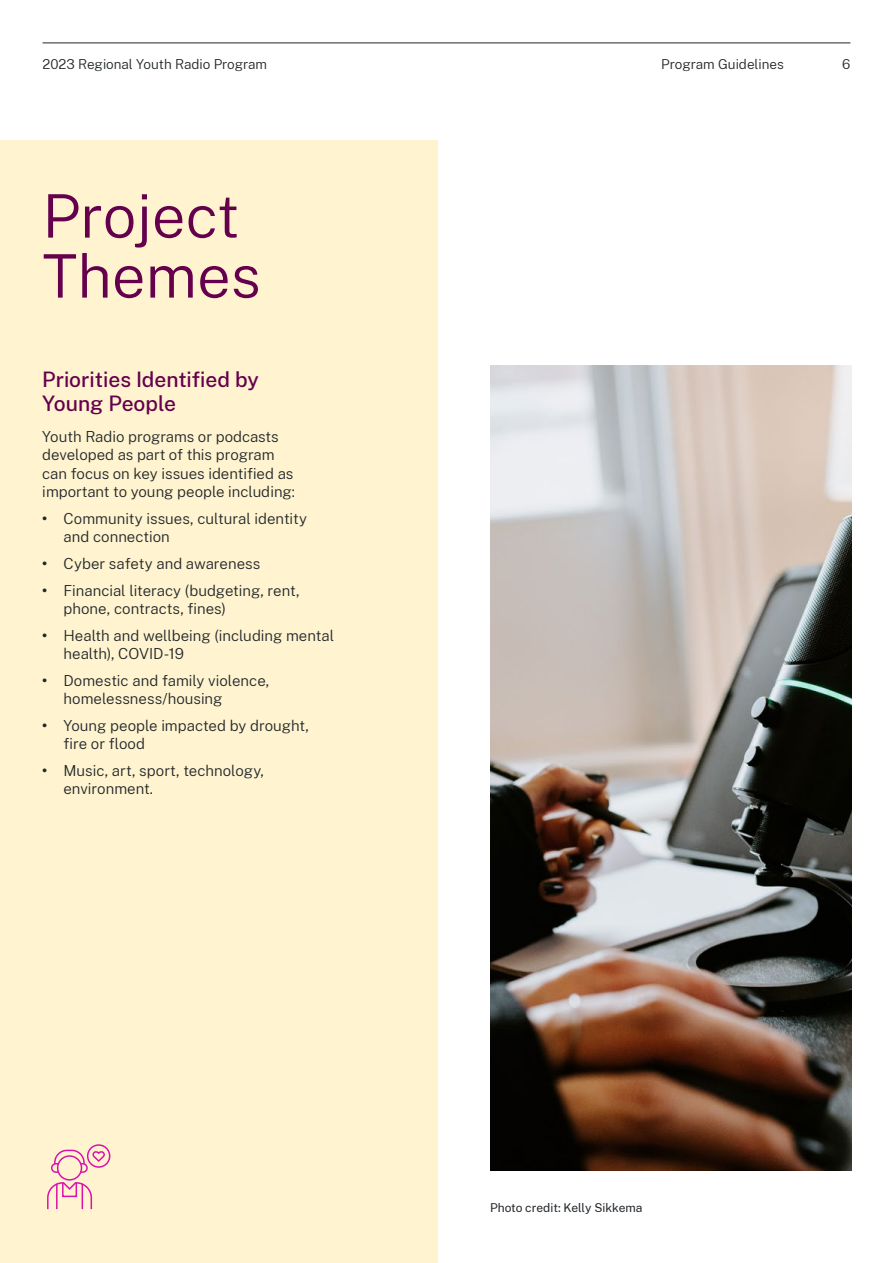
<style>
.page{position:relative;width:893px;height:1263px;background:#fff}
.page>*{position:absolute;margin:0;border:0;box-sizing:border-box;transform-origin:0 0}
.t1{font:300 60px/60px "Public Sans";color:#65004d}
.t2{font:500 21px/24px "Public Sans NSW";color:#65004d}
.t3{font:300 15px/18.3px "Public Sans NSW";color:#22272b}
.t4{font:300 13.5px "Public Sans NSW";color:#22272b}
.t5{font:12px "Public Sans NSW";color:#22272b}
.s1{font-weight:700}
</style>
<div class="page">
<div style="left:0;top:140px;width:438px;height:1123px;background:#fff4cf"></div>
<img style="left:490px;top:366px;width:361px;height:804px">
<svg style="left:47px;top:1182px;width:46px;height:28px"></svg>
<div style="left:57px;top:1155px;width:25px;height:25px;border:2px solid #d912ae;border-radius:50%"></div>
<div style="left:87px;top:1144px;width:23px;height:24px;border:2px solid #d912ae;border-radius:50%"></div>
<svg style="left:51px;top:1149px;width:56px;height:24px"></svg>
<hr style="left:43px;top:43px;width:807px;height:1px;background:#22272b">
<p class="t4" style="left:43px;top:54px;width:226px">2023 Regional Youth Radio Program</p>
<p class="t4" style="left:661px;top:54px;width:124px">Program Guidelines</p>
<p class="t4" style="left:842px;top:54px;width:10px">6</p>
<h2 class="t1" style="left:42px;top:182px;width:220px">Project<br>Themes</h2>
<h3 class="t2" style="left:42px;top:366px;width:218px">Priorities Identified by<br>Young People</h3>
<p class="t3" style="left:42px;top:426px;width:254px">Youth Radio programs or podcasts developed as part of this program can focus on key issues identified as important to young people including:</p>
<p class="t3" style="left:64px;top:508px;width:245px;text-indent:-21px"><span class="s1">•</span> Community issues, cultural identity and connection</p>
<p class="t3" style="left:42px;top:553px;width:220px"><span class="s1">•</span> Cyber safety and awareness</p>
<p class="t3" style="left:64px;top:580px;width:237px;text-indent:-21px"><span class="s1">•</span> Financial literacy (budgeting, rent, phone, contracts, fines)</p>
<p class="t3" style="left:64px;top:625px;width:272px;text-indent:-21px"><span class="s1">•</span> Health and wellbeing (including mental health), COVID-19</p>
<p class="t3" style="left:64px;top:670px;width:207px;text-indent:-21px"><span class="s1">•</span> Domestic and family violence, homelessness/housing</p>
<p class="t3" style="left:64px;top:715px;width:247px;text-indent:-21px"><span class="s1">•</span> Young people impacted by drought, fire or flood</p>
<p class="t3" style="left:64px;top:760px;width:202px;text-indent:-21px"><span class="s1">•</span> Music, art, sport, technology, environment.</p>
<p class="t5" style="left:490px;top:1199px;width:154px">Photo credit: Kelly Sikkema</p>
</div>
